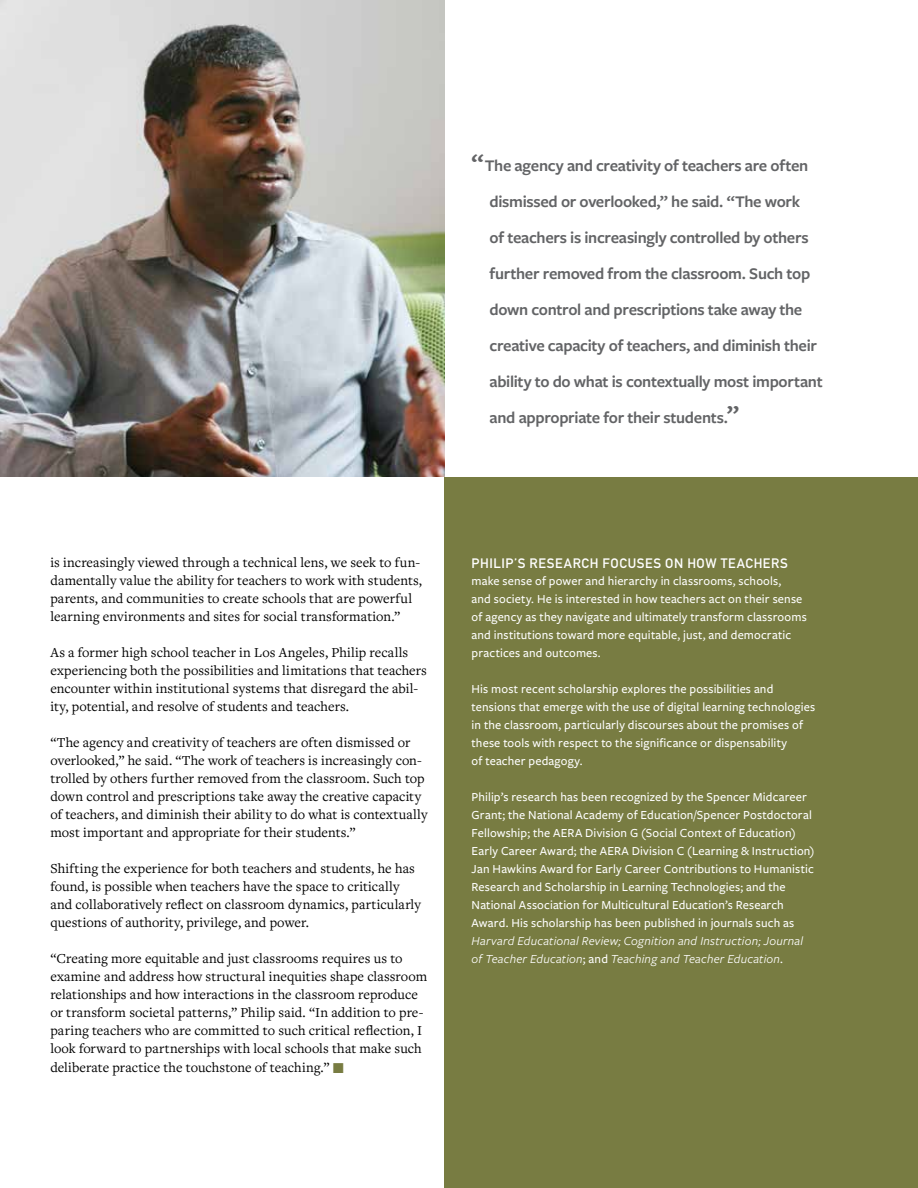
<style>
.page{position:relative;width:918px;height:1188px;background:#fff}
.page>*{position:absolute;margin:0;border:0;box-sizing:border-box;transform-origin:0 0}
.t1{font:600 16.8px/36px "Freight Sans Pro";letter-spacing:-.02em;color:#636466}
.t2{font:14.25px/18px "Freight Text Pro";letter-spacing:.005em;color:#000}
.t3{font:700 13.5px "DIN Alternate";letter-spacing:.045em;color:#fff}
.t4{font:500 12.75px/18px "Freight Sans Pro";letter-spacing:.01em;color:#fff}
.t5{font:italic 12.75px/18px "Freight Sans Pro";letter-spacing:.02em;color:#fff}
.s1{font-size:25.5px}
.s2{font-size:15.75px;color:#787c42}
.s3{font-weight:500;font-style:normal}
</style>
<div class="page">
<div style="left:445px;top:477px;width:473px;height:711px;background:#787c42"></div>
<img style="left:0;top:0;width:445px;height:477px">
<p class="t1" style="left:490px;top:147px;width:335px;text-indent:-18px"><span class="s1">“</span>The agency and creativity of teachers are often dismissed or overlooked,” he said. “The work<br>of teachers is increasingly controlled by others further removed from the classroom. Such top down control and prescriptions take away the creative capacity of teachers, and diminish their ability to do what is contextually most important and appropriate for their students.<span class="s1">”</span></p>
<p class="t2" style="left:50px;top:553px;width:373px">is increasingly viewed through a technical lens, we seek to fun&shy;damentally value the ability for teachers to work with students, parents, and communities to create schools that are powerful learning environments and sites for social transformation.”</p>
<p class="t2" style="left:50px;top:643px;width:378px">As a former high school teacher in Los Angeles, Philip recalls experiencing both the possibilities and limitations that teachers encounter within institutional systems that disregard the abil&shy;ity, potential, and resolve of students and teachers.</p>
<p class="t2" style="left:50px;top:733px;width:379px">“The agency and creativity of teachers are often dismissed or overlooked,” he said. “The work of teachers is increasingly con&shy;trolled by others further removed from the classroom. Such top down control and prescriptions take away the creative capacity of teachers, and diminish their ability to do what is contextually most important and appropriate for their students.”</p>
<p class="t2" style="left:50px;top:859px;width:372px">Shifting the experience for both teachers and students, he has found, is possible when teachers have the space to critically and collaboratively reflect on classroom dynamics, particularly questions of authority, privilege, and power.</p>
<p class="t2" style="left:50px;top:949px;width:378px">“Creating more equitable and just classrooms requires us to examine and address how structural inequities shape classroom relationships and how interactions in the classroom reproduce or transform societal patterns,” Philip said. “In addition to pre&shy;paring teachers who are committed to such critical reflection, I look forward to partnerships with local schools that make such</p>
<p class="t2" style="left:50px;top:1058px;width:296px">deliberate practice the touchstone of teaching.” <span class="s2">T</span></p>
<p class="t3" style="left:472px;top:553px;width:318px">PHILIP’S RESEARCH FOCUSES ON HOW TEACHERS</p>
<p class="t4" style="left:472px;top:571px;width:337px">make sense of power and hierarchy in classrooms, schools,<br>and society. He is interested in how teachers act on their sense of agency as they navigate and ultimately transform classrooms and institutions toward more equitable, just, and democratic practices and outcomes.</p>
<p class="t4" style="left:472px;top:679px;width:345px">His most recent scholarship explores the possibilities and tensions that emerge with the use of digital learning technologies in the classroom, particularly discourses about the promises of these tools with respect to the significance or dispensability<br>of teacher pedagogy.</p>
<p class="t4" style="left:472px;top:787px;width:344px">Philip’s research has been recognized by the Spencer Midcareer Grant; the National Academy of Education/Spencer Postdoctoral Fellowship; the AERA Division G (Social Context of Education)<br>Early Career Award; the AERA Division C (Learning &amp; Instruction)<br>Jan Hawkins Award for Early Career Contributions to Humanistic Research and Scholarship in Learning Technologies; and the National Association for Multicultural Education’s Research Award. His scholarship has been published in journals such as</p>
<p class="t5" style="left:472px;top:931px;width:333px">Harvard Educational Review; Cognition and Instruction; Journal of Teacher Education<span class="s3">; and</span> Teaching and Teacher Education<span class="s3">.</span></p>
</div>
